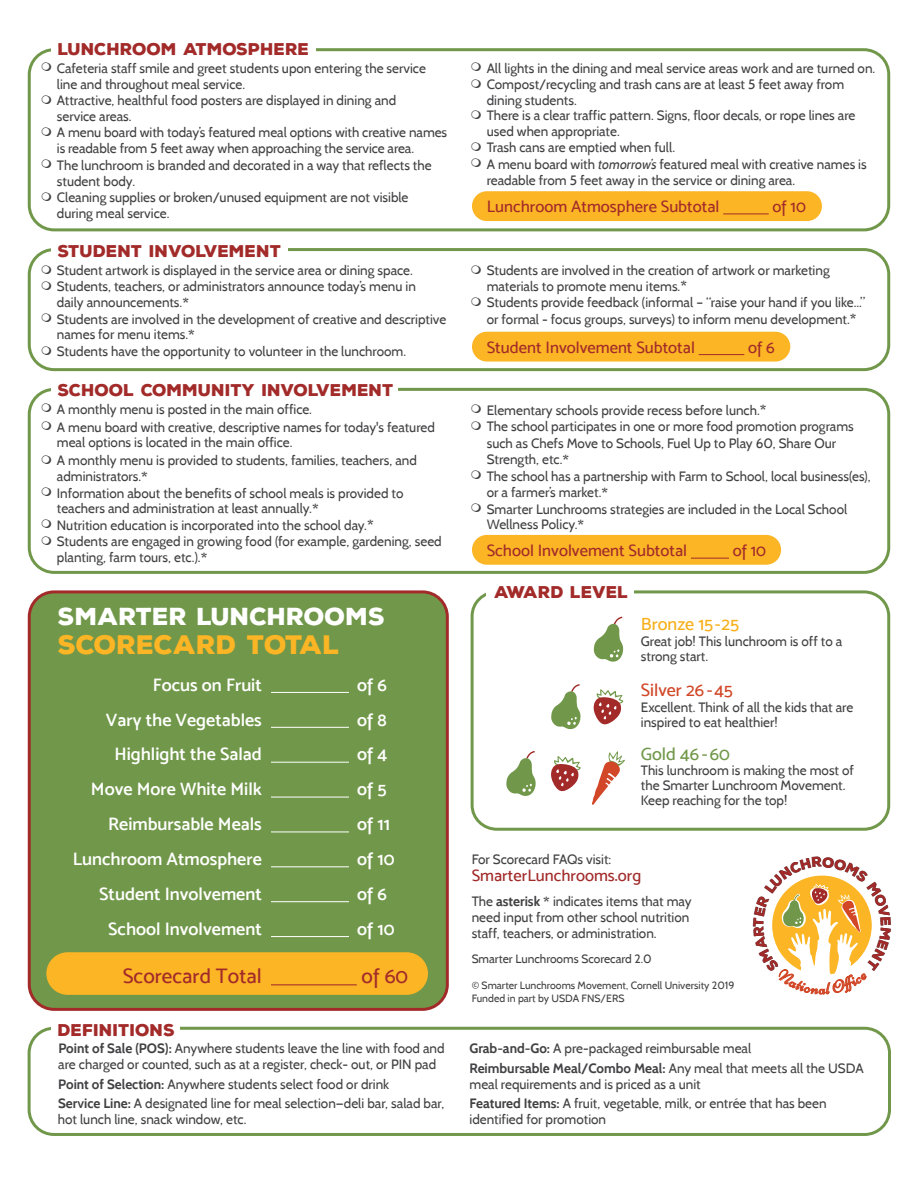
<style>
.page{position:relative;width:918px;height:1188px;background:#fff}
.page>*{position:absolute;margin:0;border:0;box-sizing:border-box;transform-origin:0 0}
.t1{font:900 25.95px "Nexa Rust Sans";letter-spacing:-.005em;color:#fcb525}
.t2{font:900 23.85px "Nexa Rust Sans";color:#fff}
.t3{font:21px "Mosk Medium 500";color:#a22b2a}
.t4{font:18px "Mosk Semi Bold 600";color:#fff}
.t5{font:18px "Mosk Medium 500";color:#f7af1b}
.t6{font:18px "Mosk Medium 500";color:#d14727}
.t7{font:18px "Mosk Medium 500";color:#71984a}
.t8{font:16.8px "Niconne";color:#d14727}
.t9{font:16.5px "Mosk Medium 500";color:#a22b2a}
.t10{font:900 16.5px "Nexa Rust Sans";color:#a22b2a}
.t11{font:13.5px/16.2px "Cabin";color:#414042}
.t12{font:12px "Cabin";color:#414042}
.t13{font:10.5px/13.5px "Cabin";color:#414042}
.s1{font-style:italic}
.s2{font-weight:700;font-size:15px}
.s3{font-weight:700}
</style>
<div class="page">
<div style="left:28px;top:48px;width:862px;height:183px;border:3px solid #71984a;border-radius:25px"></div>
<div style="left:472px;top:191px;width:350px;height:30px;background:#fcb525;border-radius:15px"></div>
<hr style="left:723px;top:214px;width:46px;height:1px;background:#a22b2a">
<div style="left:51px;top:39px;width:264px;height:20px;background:#fff"></div>
<div style="left:472px;top:332px;width:318px;height:30px;background:#fcb525;border-radius:15px"></div>
<hr style="left:699px;top:354px;width:45px;height:1px;background:#a22b2a">
<div style="left:28px;top:248px;width:862px;height:123px;border:3px solid #71984a;border-radius:25px"></div>
<div style="left:51px;top:241px;width:237px;height:20px;background:#fff"></div>
<div style="left:28px;top:388px;width:862px;height:186px;border:3px solid #71984a;border-radius:25px"></div>
<div style="left:472px;top:535px;width:309px;height:30px;background:#fcb525;border-radius:15px"></div>
<hr style="left:691px;top:558px;width:38px;height:1px;background:#a22b2a">
<div style="left:51px;top:379px;width:347px;height:20px;background:#fff"></div>
<div style="left:471px;top:590px;width:419px;height:241px;border:3px solid #71984a;border-radius:24px"></div>
<svg style="left:594px;top:617px;width:30px;height:45px"></svg>
<svg style="left:593px;top:689px;width:30px;height:36px"></svg>
<svg style="left:551px;top:684px;width:30px;height:46px"></svg>
<svg style="left:592px;top:751px;width:33px;height:54px"></svg>
<svg style="left:551px;top:756px;width:30px;height:36px"></svg>
<svg style="left:506px;top:751px;width:30px;height:45px"></svg>
<div style="left:486px;top:582px;width:148px;height:20px;background:#fff"></div>
<div style="left:28px;top:1027px;width:863px;height:109px;border:3px solid #71984a;border-radius:25px"></div>
<div style="left:51px;top:1019px;width:129px;height:20px;background:#fff"></div>
<div style="left:29px;top:592px;width:418px;height:417px;background:#71984a;border-radius:25px"></div>
<div style="left:28px;top:590px;width:421px;height:421px;border:3px solid #a22b2a;border-radius:25px"></div>
<div style="left:46px;top:952px;width:382px;height:43px;background:#fcb525;border-radius:21px"></div>
<hr style="left:271px;top:692px;width:78px;height:1px;background:#fff">
<hr style="left:271px;top:727px;width:78px;height:1px;background:#fff">
<hr style="left:271px;top:762px;width:78px;height:1px;background:#fff">
<hr style="left:271px;top:797px;width:78px;height:1px;background:#fff">
<hr style="left:271px;top:831px;width:78px;height:1px;background:#fff">
<hr style="left:271px;top:866px;width:78px;height:1px;background:#fff">
<hr style="left:271px;top:901px;width:78px;height:1px;background:#fff">
<hr style="left:271px;top:936px;width:78px;height:1px;background:#fff">
<hr style="left:271px;top:984px;width:86px;height:1px;background:#a22b2a">
<svg style="left:772px;top:875px;width:100px;height:119px"></svg>
<p class="t10" style="left:58px;top:38px;width:253px">LUNCHROOM ATMOSPHERE</p>
<p class="t11" style="left:57px;top:60px;width:392px">Cafeteria staff smile and greet students upon entering the service line and throughout meal service.<br>Attractive, healthful food posters are displayed in dining and<br>service areas.<br>A menu board with today’s featured meal options with creative names is readable from 5 feet away when approaching the service area.<br>The lunchroom is branded and decorated in a way that reflects the student body.<br>Cleaning supplies or broken/unused equipment are not visible during meal service.</p>
<p class="t11" style="left:487px;top:60px;width:390px">All lights in the dining and meal service areas work and are turned on.<br>Compost/recycling and trash cans are at least 5 feet away from dining students.<br>There is a clear traffic pattern. Signs, floor decals, or rope lines are used when appropriate.<br>Trash cans are emptied when full.<br>A menu board with <span class="s1">tomorrow’s</span> featured meal with creative names is readable from 5 feet away in the service or dining area.</p>
<p class="t9" style="left:487px;top:197px;width:234px">Lunchroom Atmosphere Subtotal</p>
<p class="t9" style="left:773px;top:197px;width:35px">of 10</p>
<p class="t10" style="left:58px;top:240px;width:225px">STUDENT INVOLVEMENT</p>
<p class="t11" style="left:57px;top:262px;width:391px">Student artwork is displayed in the service area or dining space.<br>Students, teachers, or administrators announce today’s menu in<br>daily announcements.<span class="s2">*<br></span>Students are involved in the development of creative and descriptive names for menu items.<span class="s2">*<br></span>Students have the opportunity to volunteer in the lunchroom.</p>
<p class="t11" style="left:487px;top:262px;width:380px">Students are involved in the creation of artwork or marketing materials to promote menu items.<span class="s2">*<br></span>Students provide feedback (informal – “raise your hand if you like...” or formal - focus groups, surveys) to inform menu development.<span class="s2">*</span></p>
<p class="t9" style="left:487px;top:338px;width:210px">Student Involvement Subtotal</p>
<p class="t9" style="left:748px;top:338px;width:28px">of 6</p>
<p class="t10" style="left:58px;top:378px;width:337px">SCHOOL COMMUNITY INVOLVEMENT</p>
<p class="t11" style="left:57px;top:400px;width:380px;line-height:18px">A monthly menu is posted in the main office.<br>A menu board with creative, descriptive names for today's featured</p>
<p class="t11" style="left:57px;top:434px;width:362px;line-height:18px">meal options is located in the main office.<br>A monthly menu is provided to students, families, teachers, and</p>
<p class="t11" style="left:57px;top:468px;width:386px">administrators.<span class="s2">*<br></span>Information about the benefits of school meals is provided to teachers and administration at least annually.<span class="s2">*<br></span>Nutrition education is incorporated into the school day.<span class="s2">*<br></span>Students are engaged in growing food (for example, gardening, seed planting, farm tours, etc.).<span class="s2">*</span></p>
<h2 class="t2" style="left:58px;top:601px;width:329px">SMARTER LUNCHROOMS</h2>
<h1 class="t1" style="left:58px;top:627px;width:284px">SCORECARD TOTAL</h1>
<h3 class="t4" style="left:153px;top:674px;width:111px">Focus on Fruit</h3>
<h3 class="t4" style="left:357px;top:674px;width:31px">of 6</h3>
<h3 class="t4" style="left:106px;top:709px;width:157px">Vary the Vegetables</h3>
<h3 class="t4" style="left:357px;top:709px;width:31px">of 8</h3>
<h3 class="t4" style="left:114px;top:744px;width:149px">Highlight the Salad</h3>
<h3 class="t4" style="left:357px;top:744px;width:32px">of 4</h3>
<h3 class="t4" style="left:91px;top:778px;width:172px">Move More White Milk</h3>
<h3 class="t4" style="left:357px;top:778px;width:31px">of 5</h3>
<h3 class="t4" style="left:108px;top:813px;width:155px">Reimbursable Meals</h3>
<h3 class="t4" style="left:357px;top:813px;width:34px">of 11</h3>
<h3 class="t4" style="left:73px;top:848px;width:191px">Lunchroom Atmosphere</h3>
<h3 class="t4" style="left:357px;top:848px;width:39px">of 10</h3>
<h3 class="t4" style="left:99px;top:883px;width:164px">Student Involvement</h3>
<h3 class="t4" style="left:357px;top:883px;width:31px">of 6</h3>
<h3 class="t4" style="left:108px;top:918px;width:155px">School Involvement</h3>
<h3 class="t4" style="left:357px;top:918px;width:39px">of 10</h3>
<h3 class="t3" style="left:123px;top:963px;width:141px">Scorecard Total</h3>
<h3 class="t3" style="left:362px;top:963px;width:48px">of 60</h3>
<p class="t10" style="left:58px;top:1018px;width:119px">DEFINITIONS</p>
<p class="t11" style="left:58px;top:1041px;width:388px;line-height:15.8px"><span class="s3">Point of Sale (POS):</span> Anywhere students leave the line with food and are charged or counted, such as at a register, check- out, or PIN pad</p>
<p class="t11" style="left:58px;top:1074px;width:388px;line-height:19.5px"><span class="s3">Point of Selection:</span> Anywhere students select food or drink<br><span class="s3">Service Line:</span> A designated line for meal selection—deli bar, salad bar,</p>
<p class="t11" style="left:58px;top:1111px;width:190px">hot lunch line, snack window, etc.</p>
<p class="t11" style="left:487px;top:402px;width:385px">Elementary schools provide recess before lunch.<span class="s2">*<br></span>The school participates in one or more food promotion programs such as Chefs Move to Schools, Fuel Up to Play 60, Share Our Strength, etc.<span class="s2">*<br></span>The school has a partnership with Farm to School, local business(es), or a farmer’s market.<span class="s2">*<br></span>Smarter Lunchrooms strategies are included in the Local School Wellness Policy.<span class="s2">*</span></p>
<p class="t9" style="left:487px;top:541px;width:202px">School Involvement Subtotal</p>
<p class="t9" style="left:733px;top:541px;width:35px">of 10</p>
<p class="t10" style="left:495px;top:581px;width:136px">AWARD LEVEL</p>
<h3 class="t5" style="left:641px;top:614px;width:100px">Bronze 15-25</h3>
<p class="t11" style="left:641px;top:634px;width:203px;line-height:15px">Great job! This lunchroom is off to a strong start.</p>
<h3 class="t6" style="left:641px;top:679px;width:94px">Silver 26 -45</h3>
<p class="t11" style="left:641px;top:699px;width:214px;line-height:15px">Excellent. Think of all the kids that are inspired to eat healthier!</p>
<h3 class="t7" style="left:641px;top:743px;width:91px">Gold 46 -60</h3>
<p class="t11" style="left:641px;top:763px;width:215px;line-height:15px">This lunchroom is making the most of the Smarter Lunchroom Movement.<br>Keep reaching for the top!</p>
<p class="t11" style="left:472px;top:851px;width:141px">For Scorecard FAQs visit:</p>
<p class="t9" style="left:472px;top:865px;width:171px">SmarterLunchrooms.org</p>
<p class="t11" style="left:472px;top:894px;width:221px;line-height:15.8px">The <span class="s3">asterisk</span> <span class="s2">*</span> indicates items that may need input from other school nutrition staff, teachers, or administration.</p>
<p class="t12" style="left:472px;top:952px;width:181px">Smarter Lunchrooms Scorecard 2.0</p>
<p class="t13" style="left:472px;top:978px;width:264px">© Smarter Lunchrooms Movement, Cornell University 2019<br>Funded in part by USDA FNS/ERS</p>
<p class="t8" style="left:819px;top:979px;width:8px">a</p>
<p class="t11" style="left:470px;top:1039px;width:396px;line-height:19.5px"><span class="s3">Grab-and-Go:</span> A pre-packaged reimbursable meal<br><span class="s3">Reimbursable Meal/Combo Meal:</span> Any meal that meets all the USDA</p>
<p class="t11" style="left:470px;top:1074px;width:359px;line-height:19.5px">meal requirements and is priced as a unit<br><span class="s3">Featured Items:</span> A fruit, vegetable, milk, or entrée that has been</p>
<p class="t11" style="left:470px;top:1111px;width:138px">identified for promotion</p>
</div>
